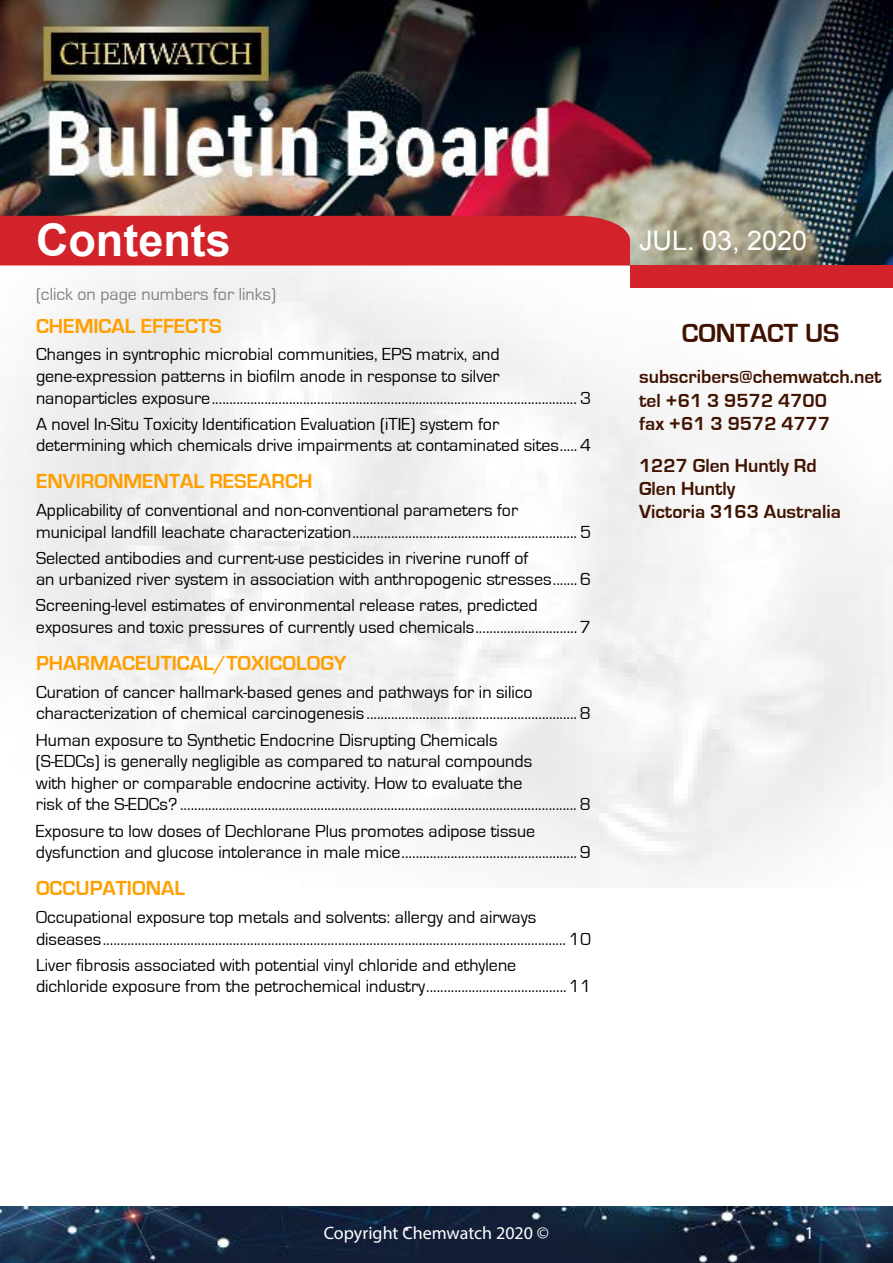
<style>
.page{position:relative;width:893px;height:1263px;background:#fff}
.page>*{position:absolute;margin:0;border:0;box-sizing:border-box;transform-origin:0 0}
.t1{font:700 45px "Arial";color:#fff}
.t2{font:27px "Arial";color:#fff}
.t3{font:700 27px "Eurostile";color:#401200}
.t4{font:700 21px "Eurostile";color:#ff9f00}
.t5{font:700 19.5px/23.4px "Eurostile";color:#401200}
.t6{font:18px/21.6px "Eurostile";color:#000}
.t7{font:18px "Eurostile";color:#808285}
.t8{font:18px "Myriad Pro";color:#fff}
</style>
<div class="page">
<img style="left:0;top:0;width:893px;height:887px">
<div style="left:630px;top:265px;width:263px;height:23px;background:#d2232a"></div>
<div style="left:0;top:216px;width:630px;height:50px;background:#d2232a"></div>
<img style="left:0;top:1207px;width:893px;height:56px">
<h1 class="t1" style="left:36px;top:210px;width:196px">Contents</h1>
<h2 class="t2" style="left:639px;top:222px;width:170px">Jul. 03, 2020</h2>
<p class="t7" style="left:36px;top:284px;width:241px">(click on page numbers for links)</p>
<p class="t4" style="left:36px;top:314px;width:187px">CHEMICAL EFFECTS</p>
<p class="t6" style="left:36px;top:344px;width:556px">Changes in syntrophic microbial communities, EPS matrix, and gene-expression patterns in biofilm anode in response to silver nanoparticles exposure........................................................................................................ 3</p>
<p class="t6" style="left:36px;top:413px;width:556px">A novel In-Situ Toxicity Identification Evaluation (iTIE) system for determining which chemicals drive impairments at contaminated sites.....4</p>
<p class="t4" style="left:36px;top:470px;width:278px">ENVIRONMENTAL RESEARCH</p>
<p class="t6" style="left:36px;top:500px;width:556px">Applicability of conventional and non-conventional parameters for municipal landfill leachate characterization................................................................ 5</p>
<p class="t6" style="left:36px;top:547px;width:556px">Selected antibodies and current-use pesticides in riverine runoff of<br>an urbanized river system in association with anthropogenic stresses.......6</p>
<p class="t6" style="left:36px;top:595px;width:556px">Screening-level estimates of environmental release rates, predicted exposures and toxic pressures of currently used chemicals.............................7</p>
<p class="t4" style="left:36px;top:652px;width:312px">PHARMACEUTICAL/TOXICOLOGY</p>
<p class="t6" style="left:36px;top:681px;width:556px">Curation of cancer hallmark-based genes and pathways for in silico characterization of chemical carcinogenesis ............................................................ 8</p>
<p class="t6" style="left:36px;top:729px;width:557px">Human exposure to Synthetic Endocrine Disrupting Chemicals<br>(S-EDCs) is generally negligible as compared to natural compounds<br>with higher or comparable endocrine activity. How to evaluate the<br>risk of the S-EDCs? ................................................................................................................. 8</p>
<p class="t6" style="left:36px;top:820px;width:556px">Exposure to low doses of Dechlorane Plus promotes adipose tissue dysfunction and glucose intolerance in male mice.................................................. 9</p>
<p class="t4" style="left:36px;top:877px;width:151px">OCCUPATIONAL</p>
<p class="t6" style="left:36px;top:906px;width:556px">Occupational exposure top metals and solvents: allergy and airways diseases.................................................................................................................................... 10</p>
<p class="t6" style="left:36px;top:954px;width:557px">Liver fibrosis associated with potential vinyl chloride and ethylene dichloride exposure from the petrochemical industry........................................11</p>
<h2 class="t3" style="left:682px;top:318px;width:159px">CONTACT US</h2>
<p class="t5" style="left:639px;top:366px;width:244px">subscribers@chemwatch.net tel +61 3 9572 4700<br>fax +61 3 9572 4777</p>
<p class="t5" style="left:639px;top:454px;width:203px">1227 Glen Huntly Rd<br>Glen Huntly<br>Victoria 3163 Australia</p>
<p class="t8" style="left:324px;top:1222px;width:227px">Copyright Chemwatch 2020 ©</p>
<p class="t8" style="left:805px;top:1222px;width:11px">1</p>
</div>
